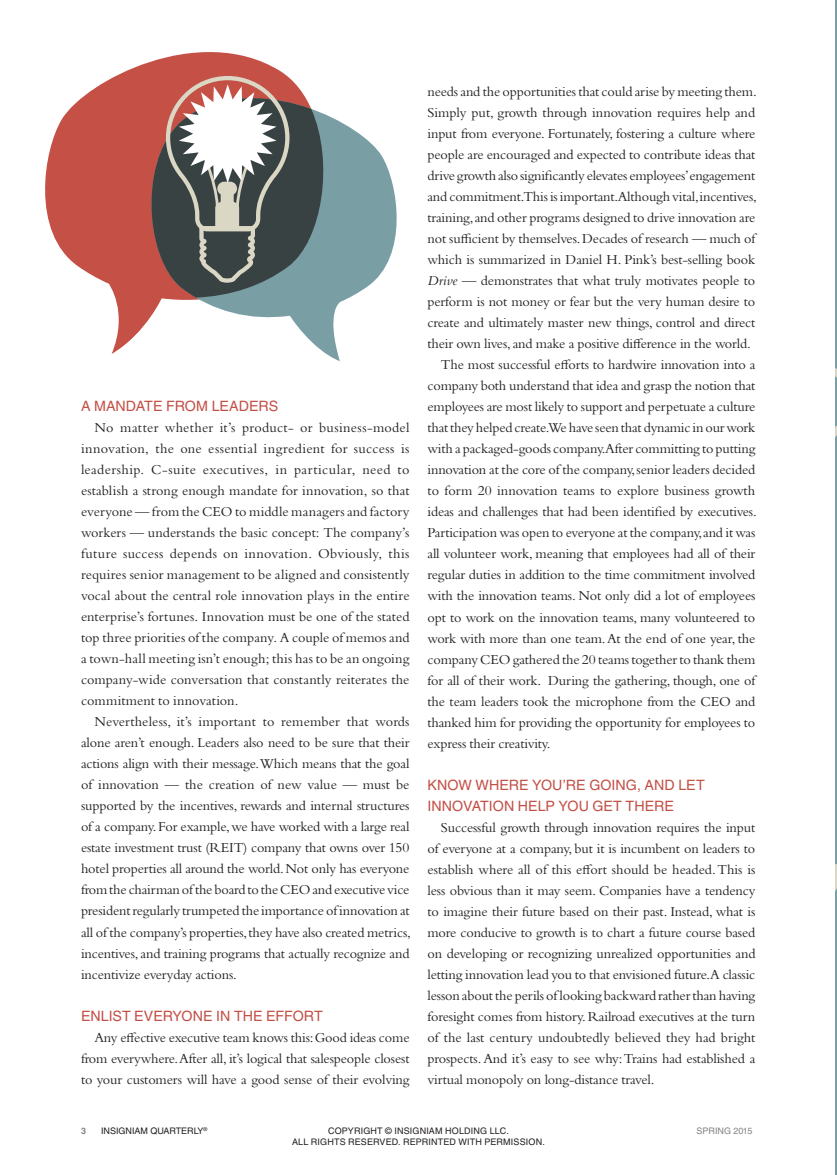
<style>
.page{position:relative;width:837px;height:1175px;background:#fff}
.page>*{position:absolute;margin:0;border:0;box-sizing:border-box;transform-origin:0 0}
.t1{font:14.25px/21px "Bembo Std";letter-spacing:-.01em;color:#231f20;text-align:justify}
.t2{font:14.25px/21px "Helvetica LT Std";color:#c35046}
.t3{font:9px/10.8px "Helvetica LT Std";letter-spacing:.015em;color:#231f20;text-align:center}
.t4{font:9px "Helvetica LT Std";color:#808285}
.t5{font:700 9px "Helvetica LT Std";color:#808285}
.s1{font-style:italic}
</style>
<div class="page">
<svg style="left:836px;top:0;width:1px;height:1174px"></svg>
<svg style="left:45px;top:52px;width:235px;height:302px;fill:#c45046"></svg>
<svg style="left:137px;top:71px;width:260px;height:290px"></svg>
<svg style="left:137px;top:92px;width:197px;height:205px;background:#7c6765"></svg>
<svg style="left:166px;top:76px;width:124px;height:207px"></svg>
<p class="t2" style="left:81px;top:395px;width:199px">A MANDATE FROM LEADERS</p>
<p class="t1" style="left:81px;top:417px;width:330px;text-indent:13px">No matter whether it’s product- or business-model innovation, the one essential ingredient for success is leadership. C-suite executives, in particular, need to establish a strong enough mandate for innovation, so that everyone — from the CEO to middle managers and factory workers — understands the basic concept: The company’s future success depends on innovation. Obviously, this requires senior management to be aligned and consistently vocal about the central role innovation plays in the entire enterprise’s fortunes. Innovation must be one of the stated top three priorities of the company. A couple of memos and a town-hall meeting isn’t enough; this has to be an ongoing company-wide conversation that constantly reiterates the commitment to innovation.</p>
<p class="t1" style="left:81px;top:711px;width:332px;text-indent:13px">Nevertheless, it’s important to remember that words alone aren’t enough. Leaders also need to be sure that their actions align with their message.Which means that the goal of innovation — the creation of new value — must be supported by the incentives, rewards and internal structures of a company. For example, we have worked with a large real estate investment trust (REIT) company that owns over 150 hotel properties all around the world. Not only has everyone from the chairman of the board to the CEO and executive vice president regularly trumpeted the importance of innovation at all of the company’s properties, they have also created metrics, incentives, and training programs that actually recognize and incentivize everyday actions.</p>
<p class="t2" style="left:81px;top:1005px;width:243px">ENLIST EVERYONE IN THE EFFORT</p>
<p class="t1" style="left:81px;top:1026px;width:330px;text-indent:13px">Any effective executive team knows this: Good ideas come from everywhere. After all, it’s logical that salespeople closest to your customers will have a good sense of their evolving</p>
<p class="t1" style="left:428px;top:81px;width:331px">needs and the opportunities that could arise by meeting them.</p>
<p class="t1" style="left:428px;top:102px;width:329px">Simply put, growth through innovation requires help and</p>
<p class="t1" style="left:428px;top:123px;width:329px">input from everyone. Fortunately, fostering a culture where</p>
<p class="t1" style="left:428px;top:144px;width:329px">people are encouraged and expected to contribute ideas that</p>
<p class="t1" style="left:428px;top:165px;width:329px">drive growth also significantly elevates employees’engagement</p>
<p class="t1" style="left:428px;top:186px;width:331px">and commitment.This is important.Although vital,incentives,</p>
<p class="t1" style="left:428px;top:207px;width:329px">training, and other programs designed to drive innovation are</p>
<p class="t1" style="left:428px;top:228px;width:329px">not sufficient by themselves. Decades of research — much of</p>
<p class="t1" style="left:428px;top:249px;width:329px">which is summarized in Daniel H. Pink’s best-selling book</p>
<p class="t1" style="left:428px;top:270px;width:329px"><span class="s1">Drive</span> — demonstrates that what truly motivates people to</p>
<p class="t1" style="left:428px;top:291px;width:329px">perform is not money or fear but the very human desire to</p>
<p class="t1" style="left:428px;top:312px;width:329px">create and ultimately master new things, control and direct</p>
<p class="t1" style="left:428px;top:333px;width:325px">their own lives, and make a positive difference in the world.</p>
<p class="t1" style="left:441px;top:354px;width:316px">The most successful efforts to hardwire innovation into a</p>
<p class="t1" style="left:428px;top:375px;width:329px">company both understand that idea and grasp the notion that</p>
<p class="t1" style="left:428px;top:396px;width:329px">employees are most likely to support and perpetuate a culture</p>
<p class="t1" style="left:428px;top:417px;width:329px">that they helped create.We have seen that dynamic in our work</p>
<p class="t1" style="left:428px;top:438px;width:329px">with a packaged-goods company.After committing to putting</p>
<p class="t1" style="left:428px;top:459px;width:329px">innovation at the core of the company, senior leaders decided</p>
<p class="t1" style="left:428px;top:480px;width:329px">to form 20 innovation teams to explore business growth</p>
<p class="t1" style="left:428px;top:501px;width:331px">ideas and challenges that had been identified by executives.</p>
<p class="t1" style="left:428px;top:522px;width:329px">Participation was open to everyone at the company, and it was</p>
<p class="t1" style="left:428px;top:543px;width:329px">all volunteer work, meaning that employees had all of their</p>
<p class="t1" style="left:428px;top:564px;width:329px">regular duties in addition to the time commitment involved</p>
<p class="t1" style="left:428px;top:585px;width:329px">with the innovation teams. Not only did a lot of employees</p>
<p class="t1" style="left:428px;top:606px;width:329px">opt to work on the innovation teams, many volunteered to</p>
<p class="t1" style="left:428px;top:627px;width:329px">work with more than one team. At the end of one year, the</p>
<p class="t1" style="left:428px;top:648px;width:329px">company CEO gathered the 20 teams together to thank them</p>
<p class="t1" style="left:428px;top:669px;width:329px">for all of their work. During the gathering, though, one of</p>
<p class="t1" style="left:428px;top:690px;width:329px">the team leaders took the microphone from the CEO and</p>
<p class="t1" style="left:428px;top:711px;width:329px">thanked him for providing the opportunity for employees to</p>
<p class="t1" style="left:428px;top:732px;width:125px">express their creativity.</p>
<p class="t2" style="left:428px;top:774px;width:279px">KNOW WHERE YOU’RE GOING, AND LET<br>INNOVATION HELP YOU GET THERE</p>
<p class="t1" style="left:428px;top:816px;width:329px;text-indent:13px">Successful growth through innovation requires the input of everyone at a company, but it is incumbent on leaders to establish where all of this effort should be headed. This is less obvious than it may seem. Companies have a tendency to imagine their future based on their past. Instead, what is more conducive to growth is to chart a future course based on developing or recognizing unrealized opportunities and letting innovation lead you to that envisioned future.A classic lesson about the perils of looking backward rather than having foresight comes from history. Railroad executives at the turn of the last century undoubtedly believed they had bright prospects. And it’s easy to see why: Trains had established a virtual monopoly on long-distance travel.</p>
<p class="t5" style="left:81px;top:1125px;width:7px">3</p>
<p class="t3" style="left:101px;top:1125px;width:108px">INSIGNIAM QUARTERLY<sup>®</sup></p>
<p class="t3" style="left:292px;top:1125px;width:254px">COPYRIGHT © INSIGNIAM HOLDING LLC.<br>ALL RIGHTS RESERVED. REPRINTED WITH PERMISSION.</p>
<p class="t4" style="left:697px;top:1125px;width:57px">SPRING 2015</p>
</div>
